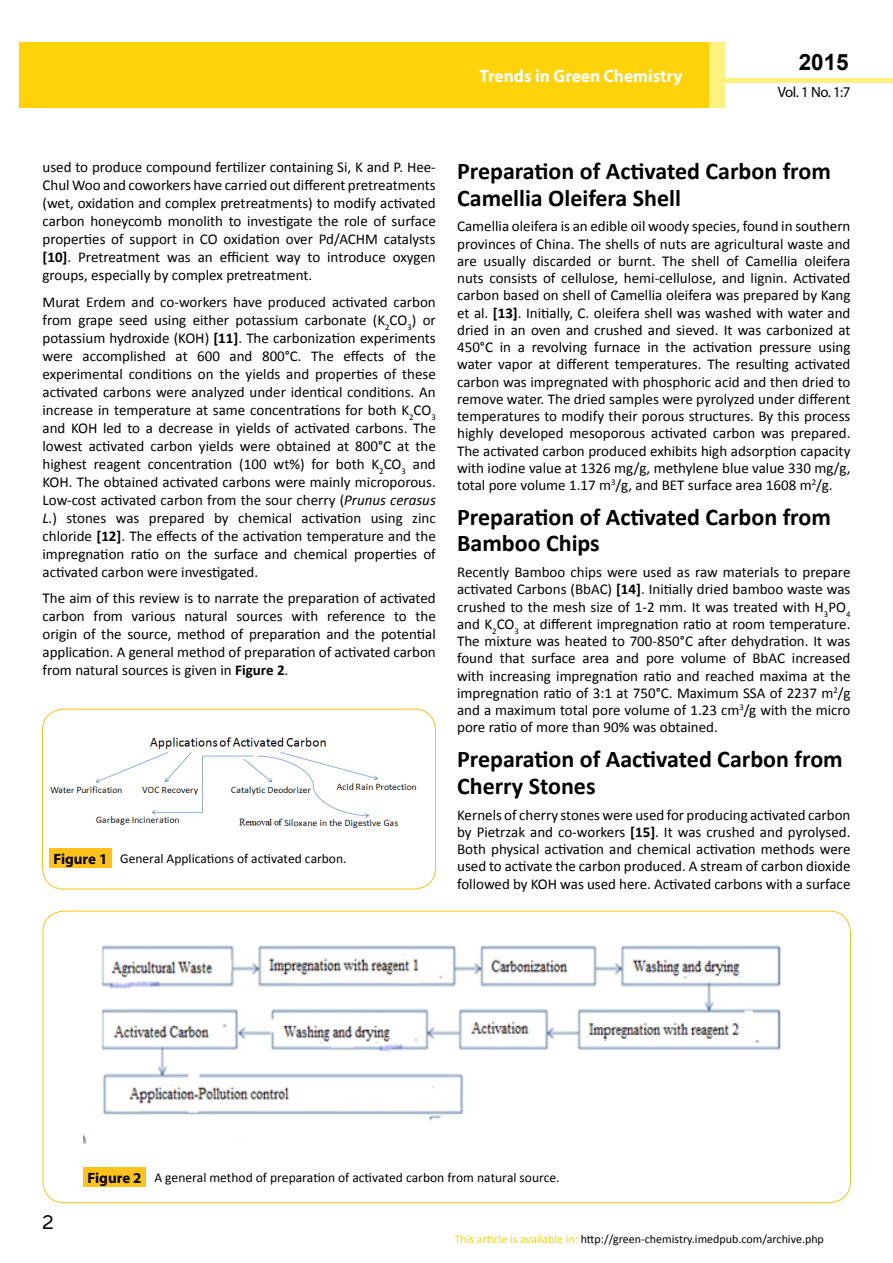
<style>
.page{position:relative;width:893px;height:1263px;background:#fff}
.page>*{position:absolute;margin:0;border:0;box-sizing:border-box;transform-origin:0 0}
.t1{font:25.5px "Tunga";color:#000}
.t2{font:700 24px/26.4px "Calibri";color:#000}
.t3{font:700 22.5px "Arial";color:#000}
.t4{font:700 18px "Myriad Pro";color:#fff;scale:.96 1}
.t5{font:15px/17.2px "Calibri";color:#000;text-align:justify}
.t6{font:14.85px "Myriad Pro";color:#000}
.t7{font:13.5px "Calibri";color:#000}
.t8{font:12px "Calibri";color:#000}
.s1{font-weight:700}
.s2{font-style:italic}
.s3{font-family:"Myriad Pro";font-weight:700;font-size:15px}
.s4{color:#fed20c}
</style>
<div class="page">
<hr style="left:725px;top:78px;width:168px;height:4px;background:#fff180">
<div style="left:19px;top:42px;width:690px;height:66px;background:#ffd20a"></div>
<div style="left:709px;top:42px;width:16px;height:66px;background:#fff180"></div>
<div style="left:42px;top:709px;width:394px;height:180px;border:1px solid #ffc21a;border-radius:21px"></div>
<img style="left:50px;top:737px;width:367px;height:91px">
<div style="left:49px;top:848px;width:63px;height:20px;background:#ffc21a"></div>
<img style="left:83px;top:945px;width:698px;height:199px">
<div style="left:83px;top:1167px;width:63px;height:20px;background:#ffc21a"></div>
<p class="t4" style="left:480px;top:64px;width:213px">Trends in Green Chemistry</p>
<p class="t4" style="left:585px;top:74px;width:128px">ISSN 1698-9465</p>
<h3 class="t3" style="left:799px;top:47px;width:52px">2015</h3>
<p class="t6" style="left:778px;top:83px;width:74px">Vol. 1 No. 1:7</p>
<p class="t5" style="left:43px;top:158px;width:395px;line-height:18px">used to produce compound fertilizer containing Si, K and P. Hee-Chul Woo and coworkers have carried out different pretreatments (wet, oxidation and complex pretreatments) to modify activated carbon honeycomb monolith to investigate the role of surface properties of support in CO oxidation over Pd/ACHM catalysts <span class="s1">[10]</span>. Pretreatment was an efficient way to introduce oxygen groups, especially by complex pretreatment.</p>
<p class="t5" style="left:43px;top:293px;width:395px;line-height:18px">Murat Erdem and co-workers have produced activated carbon from grape seed using either potassium carbonate (K<sub>2</sub>CO<sub>3</sub>) or potassium hydroxide (KOH) <span class="s1">[11]</span>. The carbonization experiments were accomplished at 600 and 800°C. The effects of the experimental conditions on the yields and properties of these activated carbons were analyzed under identical conditions. An increase in temperature at same concentrations for both K<sub>2</sub>CO<sub>3 </sub>and KOH led to a decrease in yields of activated carbons. The lowest activated carbon yields were obtained at 800°C at the highest reagent concentration (100 wt%) for both K<sub>2</sub>CO<sub>3</sub> and KOH. The obtained activated carbons were mainly microporous.<br>Low-cost activated carbon from the sour cherry (<span class="s2">Prunus cerasus L.</span>) stones was prepared by chemical activation using zinc chloride <span class="s1">[12]</span>. The effects of the activation temperature and the impregnation ratio on the surface and chemical properties of activated carbon were investigated.</p>
<p class="t5" style="left:43px;top:589px;width:395px;line-height:18px">The aim of this review is to narrate the preparation of activated carbon from various natural sources with reference to the origin of the source, method of preparation and the potential application. A general method of preparation of activated carbon from natural sources is given in <span class="s1">Figure 2</span>.</p>
<p class="t7" style="left:53px;top:850px;width:295px"><span class="s3">Figure 1</span> General Applications of activated carbon.</p>
<h2 class="t2" style="left:457px;top:158px;width:375px">Preparation of Activated Carbon from<br>Camellia Oleifera Shell</h2>
<p class="t5" style="left:457px;top:218px;width:395px">Camellia oleifera is an edible oil woody species, found in southern provinces of China. The shells of nuts are agricultural waste and are usually discarded or burnt. The shell of Camellia oleifera nuts consists of cellulose, hemi-cellulose, and lignin. Activated carbon based on shell of Camellia oleifera was prepared by Kang et al. <span class="s1">[13]</span>. Initially, C. oleifera shell was washed with water and dried in an oven and crushed and sieved. It was carbonized at 450°C in a revolving furnace in the activation pressure using water vapor at different temperatures. The resulting activated carbon was impregnated with phosphoric acid and then dried to remove water. The dried samples were pyrolyzed under different temperatures to modify their porous structures. By this process highly developed mesoporous activated carbon was prepared.<br>The activated carbon produced exhibits high adsorption capacity with iodine value at 1326 mg/g, methylene blue value 330 mg/g, total pore volume 1.17 m<sup>3</sup>/g, and BET surface area 1608 m<sup>2</sup>/g.</p>
<h2 class="t2" style="left:457px;top:504px;width:375px">Preparation of Activated Carbon from<br>Bamboo Chips</h2>
<p class="t5" style="left:457px;top:564px;width:395px">Recently Bamboo chips were used as raw materials to prepare activated Carbons (BbAC) <span class="s1">[14]</span>. Initially dried bamboo waste was crushed to the mesh size of 1-2 mm. It was treated with H<sub>3</sub>PO<sub>4 </sub>and K<sub>2</sub>CO<sub>3</sub> at different impregnation ratio at room temperature.<br>The mixture was heated to 700-850°C after dehydration. It was found that surface area and pore volume of BbAC increased with increasing impregnation ratio and reached maxima at the impregnation ratio of 3:1 at 750°C. Maximum SSA of 2237 m<sup>2</sup>/g and a maximum total pore volume of 1.23 cm<sup>3</sup>/g with the micro pore ratio of more than 90% was obtained.</p>
<h2 class="t2" style="left:457px;top:746px;width:387px">Preparation of Aactivated Carbon from<br>Cherry Stones</h2>
<p class="t5" style="left:457px;top:806px;width:395px">Kernels of cherry stones were used for producing activated carbon by Pietrzak and co-workers <span class="s1">[15]</span>. It was crushed and pyrolysed.<br>Both physical activation and chemical activation methods were used to activate the carbon produced. A stream of carbon dioxide followed by KOH was used here. Activated carbons with a surface</p>
<h1 class="t1" style="left:42px;top:1205px;width:13px">2</h1>
<p class="t7" style="left:88px;top:1169px;width:474px"><span class="s3">Figure 2</span> A general method of preparation of activated carbon from natural source.</p>
<p class="t8" style="left:455px;top:1232px;width:371px"><span class="s4">This article is available in:</span> http://green-chemistry.imedpub.com/archive.php</p>
</div>
